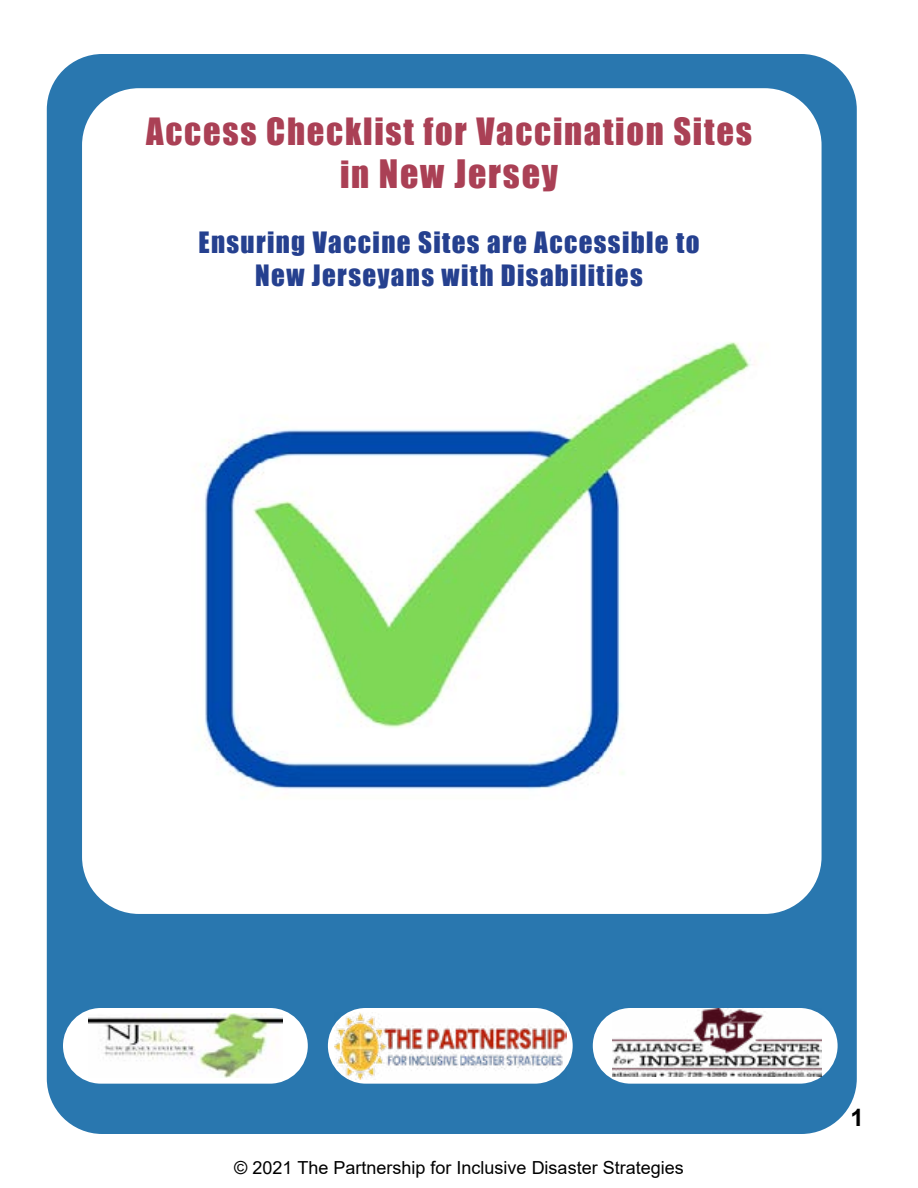
<style>
.page{position:relative;width:918px;height:1188px;background:#fff}
.page>*{position:absolute;margin:0;border:0;box-sizing:border-box;transform-origin:0 0}
.t1{font:36px "Impact";letter-spacing:.05em;color:#aa4055}
.t2{font:34.5px "Impact";letter-spacing:.05em;color:#aa4055}
.t3{font:27px "Impact";letter-spacing:.05em;color:#25408f}
.t4{font:700 24px "Arial";color:#000}
.t5{font:18px "Arial";color:#000}
.s1{font-size:34.5px}
</style>
<div class="page">
<div style="left:47px;top:54px;width:810px;height:1080px;background:#2977af;border-radius:56px"></div>
<div style="left:82px;top:88px;width:740px;height:826px;background:#fff;border-radius:57px"></div>
<img style="left:202px;top:342px;width:549px;height:448px">
<div style="left:328px;top:1008px;width:245px;height:76px;background:#fff;border-radius:38px"></div>
<div style="left:63px;top:1008px;width:245px;height:76px;background:#fff;border-radius:38px"></div>
<div style="left:593px;top:1008px;width:245px;height:76px;background:#fff;border-radius:38px"></div>
<img style="left:88px;top:1014px;width:195px;height:64px">
<img style="left:334px;top:1012px;width:232px;height:68px">
<img style="left:612px;top:1008px;width:210px;height:68px">
<h1 class="t2" style="left:146px;top:105px;width:607px">Access Checklist for Vaccination Sites</h1>
<h1 class="t1" style="left:340px;top:146px;width:219px"><span class="s1">in</span> New Jersey</h1>
<h1 class="t3" style="left:199px;top:222px;width:503px">Ensuring Vaccine Sites are Accessible to</h1>
<h1 class="t3" style="left:255px;top:254px;width:389px">New Jerseyans with Disabilities</h1>
<p class="t5" style="left:234px;top:1155px;width:451px">© 2021 The Partnership for Inclusive Disaster Strategies</p>
<p class="t4" style="left:851px;top:1101px;width:15px">1</p>
</div>
